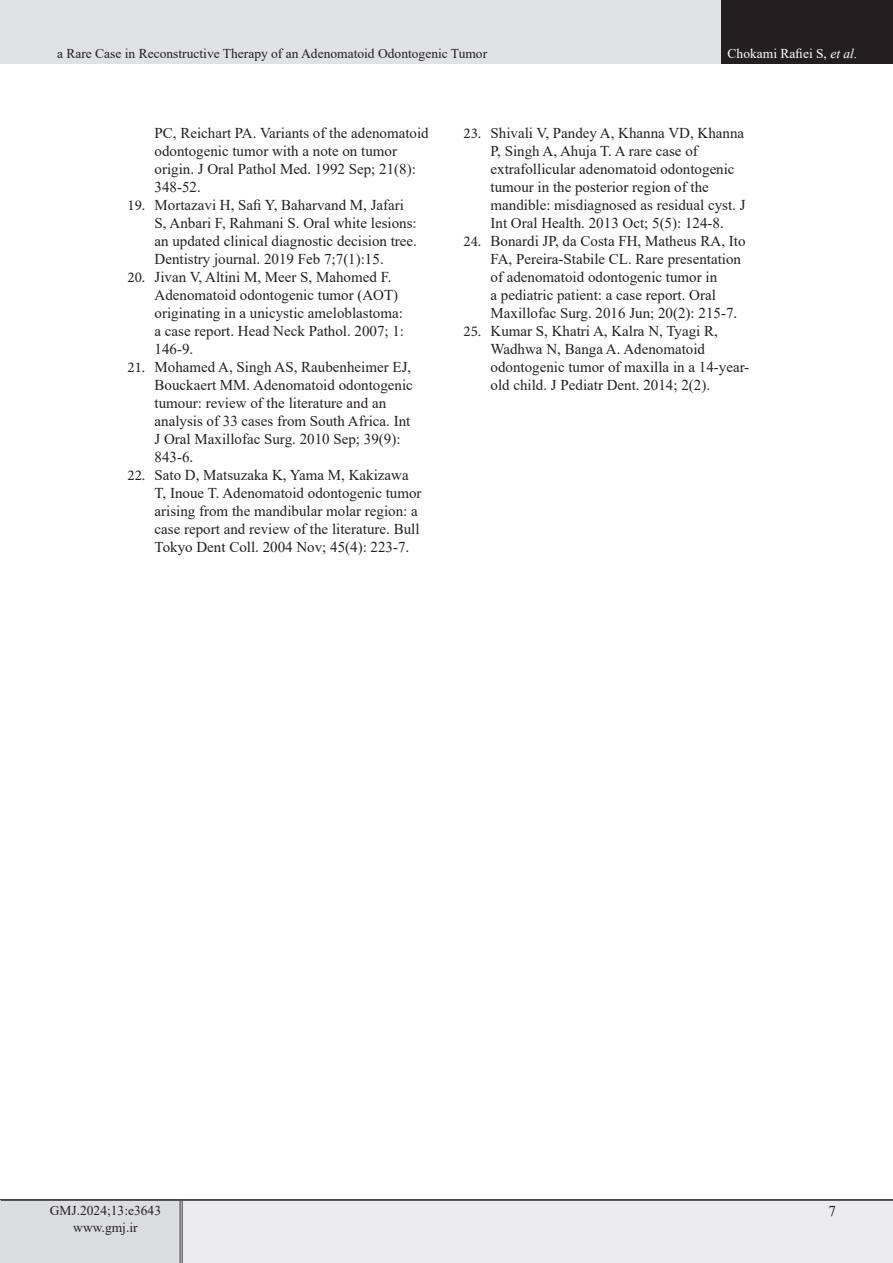
<style>
.page{position:relative;width:893px;height:1263px;background:#fff}
.page>*{position:absolute;margin:0;border:0;box-sizing:border-box;transform-origin:0 0}
.t1{font:15px/18px "Times New Roman";color:#231f20}
.eeeeeeeeeeee{font:13.5px "Times New Roman";color:#231f20}
.t2{font:13.5px "Times New Roman";color:#fff}
.s1{font-style:italic}
.s2{font-family:"Minion Pro"}
</style>
<div class="page">
<div style="left:0;top:1200px;width:181px;height:63px;background:#dcdddf"></div>
<div style="left:181px;top:1200px;width:712px;height:63px;background:#ececee"></div>
<hr style="left:180px;top:1201px;width:3px;height:62px;background:#fff">
<hr style="left:180px;top:1201px;width:1px;height:62px;background:#231f20">
<hr style="left:182px;top:1201px;width:1px;height:62px;background:#231f20">
<hr style="left:0;top:1199px;width:181px;height:2px;background:#231f20">
<hr style="left:181px;top:1199px;width:712px;height:2px;background:#231f20">
<div style="left:0;top:0;width:722px;height:64px;background:#e1e2e4"></div>
<div style="left:722px;top:0;width:171px;height:64px;background:#231f20"></div>
<p class="eeeeeeeeeeee" style="left:57px;top:44px;width:432px">a Rare Case in Reconstructive Therapy of an Adenomatoid Odontogenic Tumor</p>
<p class="t2" style="left:728px;top:44px;width:131px">Chokami Rafiei S, <span class="s1">et al.</span></p>
<p class="t1" style="left:155px;top:123px;width:276px">PC, Reichart PA. Variants of the adenomatoid odontogenic tumor with a note on tumor origin. J Oral Pathol Med. 1992 Sep; 21(8):<br>348-52.</p>
<p class="t1" style="left:155px;top:195px;width:264px;text-indent:-27px"><span class="s2">19.</span> Mortazavi H, Safi Y, Baharvand M, Jafari S, Anbari F, Rahmani S. Oral white lesions: an updated clinical diagnostic decision tree.<br>Dentistry journal. 2019 Feb 7;7(1):15.</p>
<p class="t1" style="left:155px;top:267px;width:251px;text-indent:-27px"><span class="s2">20.</span> Jivan V, Altini M, Meer S, Mahomed F.<br>Adenomatoid odontogenic tumor (AOT) originating in a unicystic ameloblastoma: a case report. Head Neck Pathol. 2007; 1:<br>146-9.</p>
<p class="t1" style="left:155px;top:357px;width:260px;text-indent:-27px"><span class="s2">21.</span> Mohamed A, Singh AS, Raubenheimer EJ, Bouckaert MM. Adenomatoid odontogenic tumour: review of the literature and an analysis of 33 cases from South Africa. Int J Oral Maxillofac Surg. 2010 Sep; 39(9):<br>843-6.</p>
<p class="t1" style="left:155px;top:465px;width:269px;text-indent:-27px"><span class="s2">22.</span> Sato D, Matsuzaka K, Yama M, Kakizawa T, Inoue T. Adenomatoid odontogenic tumor arising from the mandibular molar region: a case report and review of the literature. Bull Tokyo Dent Coll. 2004 Nov; 45(4): 223-7.</p>
<p class="t1" style="left:490px;top:123px;width:256px;text-indent:-27px"><span class="s2">23.</span> Shivali V, Pandey A, Khanna VD, Khanna P, Singh A, Ahuja T. A rare case of extrafollicular adenomatoid odontogenic tumour in the posterior region of the mandible: misdiagnosed as residual cyst. J Int Oral Health. 2013 Oct; 5(5): 124-8.</p>
<p class="t1" style="left:490px;top:231px;width:257px;text-indent:-27px"><span class="s2">24.</span> Bonardi JP, da Costa FH, Matheus RA, Ito FA, Pereira-Stabile CL. Rare presentation of adenomatoid odontogenic tumor in<br>a pediatric patient: a case report. Oral Maxillofac Surg. 2016 Jun; 20(2): 215-7.</p>
<p class="t1" style="left:490px;top:321px;width:260px;text-indent:-27px"><span class="s2">25.</span> Kumar S, Khatri A, Kalra N, Tyagi R, Wadhwa N, Banga A. Adenomatoid odontogenic tumor of maxilla in a 14-year&shy;old child. J Pediatr Dent. 2014; 2(2).</p>
<p class="eeeeeeeeeeee" style="left:50px;top:1201px;width:113px">GMJ.2024;13:e3643</p>
<p class="eeeeeeeeeeee" style="left:73px;top:1217px;width:66px">www.gmj.ir</p>
<p class="t1" style="left:828px;top:1202px;width:9px">7</p>
</div>
